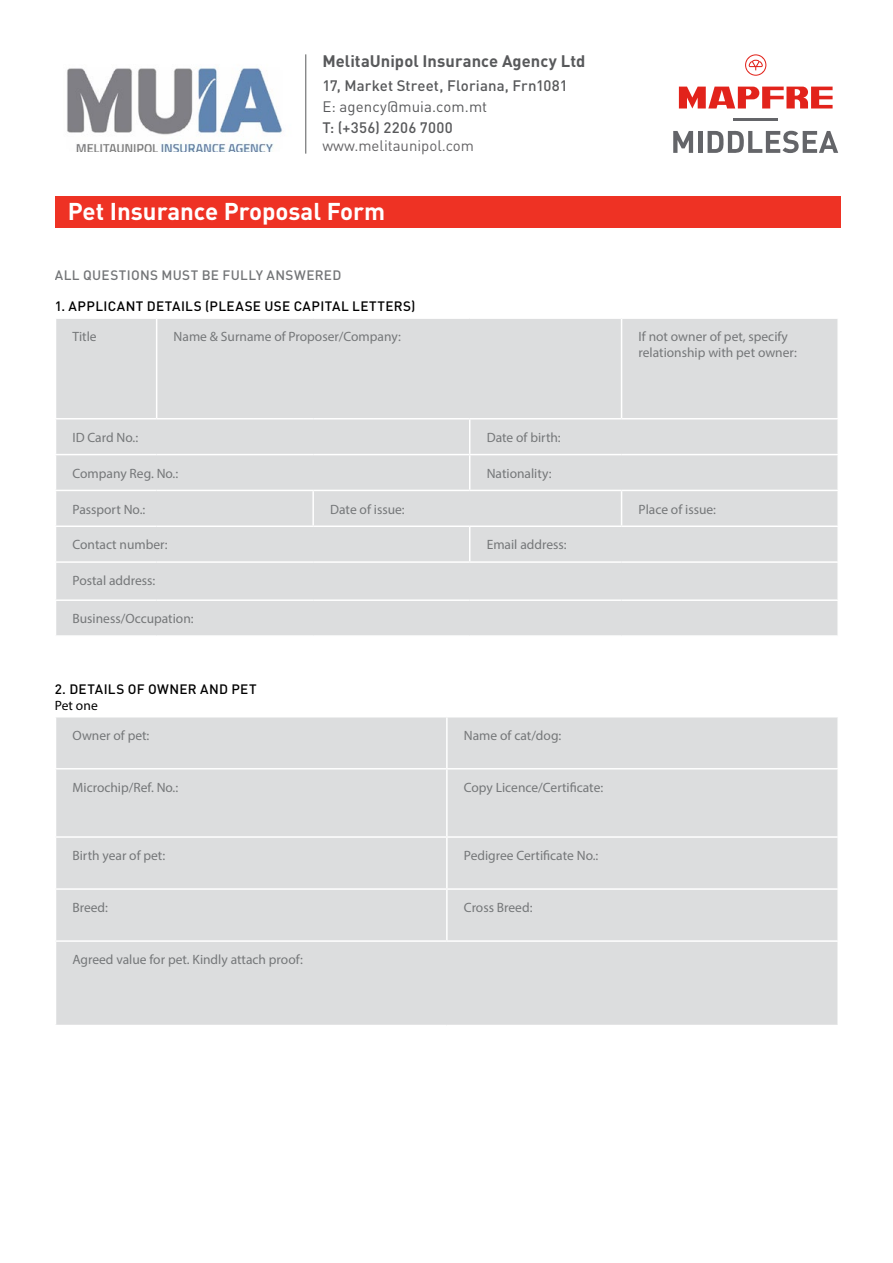
<style>
.page{position:relative;width:893px;height:1263px;background:#fff}
.page>*{position:absolute;margin:0;border:0;box-sizing:border-box;transform-origin:0 0}
.t1{font:700 24px "DIN Pro";color:#fff}
.t2{font:700 16.5px "DIN Pro";letter-spacing:.005em;color:#58595b}
.t3{font:500 15px "DIN Pro";letter-spacing:.01em;color:#58595b}
.t4{font:15px "DIN Pro";letter-spacing:.005em;color:#58595b}
.t5{font:15px "DIN Pro";color:#646365}
.t6{font:13.5px/16.2px "Myriad Pro";color:#757779}
.t7{font:500 13.5px "DIN Pro";letter-spacing:.03em;color:#000}
.t8{font:500 13.5px "DIN Pro";letter-spacing:.03em;color:#737577}
.t9{font:13.5px "Myriad Pro";letter-spacing:.005em;color:#000}
</style>
<div class="page">
<div style="left:55px;top:196px;width:785px;height:31px;background:#ee3224"></div>
<div style="left:56px;top:319px;width:781px;height:316px;background:#dcddde"></div>
<div style="left:470px;top:455px;width:367px;height:106px;background:#dcddde"></div>
<hr style="left:156px;top:319px;width:1px;height:99px;background:#fff">
<hr style="left:621px;top:319px;width:1px;height:99px;background:#fff">
<hr style="left:55px;top:454px;width:102px;height:1px;background:#fff">
<hr style="left:157px;top:454px;width:156px;height:1px;background:#fff">
<hr style="left:313px;top:454px;width:157px;height:1px;background:#fff">
<hr style="left:55px;top:490px;width:102px;height:1px;background:#fff">
<hr style="left:157px;top:490px;width:156px;height:1px;background:#fff">
<hr style="left:55px;top:525px;width:102px;height:2px;background:#fff">
<hr style="left:157px;top:525px;width:156px;height:2px;background:#fff">
<hr style="left:55px;top:561px;width:102px;height:2px;background:#fff">
<hr style="left:157px;top:561px;width:156px;height:2px;background:#fff">
<hr style="left:313px;top:561px;width:157px;height:2px;background:#fff">
<hr style="left:55px;top:599px;width:102px;height:2px;background:#fff">
<hr style="left:157px;top:599px;width:156px;height:2px;background:#fff">
<hr style="left:313px;top:599px;width:157px;height:2px;background:#fff">
<hr style="left:470px;top:599px;width:152px;height:2px;background:#fff">
<hr style="left:622px;top:599px;width:217px;height:2px;background:#fff">
<hr style="left:55px;top:418px;width:102px;height:1px;background:#fff">
<hr style="left:157px;top:418px;width:156px;height:1px;background:#fff">
<hr style="left:313px;top:418px;width:157px;height:1px;background:#fff">
<hr style="left:470px;top:418px;width:152px;height:1px;background:#fff">
<hr style="left:469px;top:419px;width:1px;height:35px;background:#fff">
<hr style="left:622px;top:418px;width:217px;height:1px;background:#fff">
<hr style="left:470px;top:454px;width:152px;height:1px;background:#fff">
<hr style="left:469px;top:455px;width:1px;height:35px;background:#fff">
<hr style="left:622px;top:454px;width:217px;height:1px;background:#fff">
<hr style="left:313px;top:490px;width:157px;height:1px;background:#fff">
<hr style="left:312px;top:491px;width:2px;height:34px;background:#fff">
<hr style="left:470px;top:490px;width:152px;height:1px;background:#fff">
<hr style="left:622px;top:490px;width:217px;height:1px;background:#fff">
<hr style="left:621px;top:491px;width:1px;height:34px;background:#fff">
<hr style="left:313px;top:525px;width:157px;height:2px;background:#fff">
<hr style="left:470px;top:525px;width:152px;height:2px;background:#fff">
<hr style="left:469px;top:527px;width:1px;height:34px;background:#fff">
<hr style="left:622px;top:525px;width:217px;height:2px;background:#fff">
<hr style="left:470px;top:561px;width:152px;height:2px;background:#fff">
<hr style="left:622px;top:561px;width:217px;height:2px;background:#fff">
<div style="left:56px;top:717px;width:781px;height:223px;background:#dcddde"></div>
<div style="left:56px;top:941px;width:782px;height:84px;background:#dcddde"></div>
<hr style="left:446px;top:717px;width:2px;height:51px;background:#fff">
<hr style="left:55px;top:768px;width:392px;height:1px;background:#fff">
<hr style="left:447px;top:768px;width:392px;height:1px;background:#fff">
<hr style="left:446px;top:769px;width:2px;height:67px;background:#fff">
<hr style="left:55px;top:836px;width:392px;height:2px;background:#fff">
<hr style="left:447px;top:836px;width:392px;height:2px;background:#fff">
<hr style="left:446px;top:838px;width:2px;height:50px;background:#fff">
<hr style="left:447px;top:888px;width:392px;height:2px;background:#fff">
<hr style="left:55px;top:888px;width:392px;height:2px;background:#fff">
<hr style="left:446px;top:890px;width:2px;height:50px;background:#fff">
<hr style="left:55px;top:940px;width:392px;height:2px;background:#fff">
<hr style="left:447px;top:940px;width:392px;height:2px;background:#fff">
<svg style="left:745px;top:54px;width:21px;height:22px"></svg>
<svg style="left:679px;top:87px;width:154px;height:21px"></svg>
<hr style="left:734px;top:119px;width:44px;height:2px;background:#646569">
<svg style="left:673px;top:131px;width:20px;height:22px"></svg>
<hr style="left:698px;top:131px;width:4px;height:22px;background:#646569">
<svg style="left:708px;top:130px;width:130px;height:23px"></svg>
<hr style="left:305px;top:54px;width:1px;height:100px;background:#58595b">
<img style="left:67px;top:68px;width:215px;height:84px">
<p class="t2" style="left:322px;top:47px;width:265px">MelitaUnipol Insurance Agency Ltd</p>
<p class="t3" style="left:322px;top:73px;width:247px">17, Market Street, Floriana, Frn1081</p>
<p class="t4" style="left:322px;top:95px;width:166px">E: agency@muia.com.mt</p>
<p class="t3" style="left:322px;top:115px;width:132px">T: (+356) 2206 7000</p>
<p class="t5" style="left:322px;top:134px;width:153px">www.melitaunipol.com</p>
<h1 class="t1" style="left:68px;top:192px;width:319px">Pet Insurance Proposal Form</h1>
<p class="t8" style="left:55px;top:264px;width:288px">ALL QUESTIONS MUST BE FULLY ANSWERED</p>
<p class="t7" style="left:55px;top:296px;width:362px">1. APPLICANT DETAILS (PLEASE USE CAPITAL LETTERS)</p>
<p class="t6" style="left:73px;top:328px;width:26px">Title</p>
<p class="t6" style="left:174px;top:328px;width:229px">Name &amp; Surname of Proposer/Company:</p>
<p class="t6" style="left:639px;top:328px;width:160px">If not owner of pet, specify relationship with pet owner:</p>
<p class="t6" style="left:73px;top:429px;width:67px">ID Card No.:</p>
<p class="t6" style="left:487px;top:429px;width:76px">Date of birth:</p>
<p class="t6" style="left:73px;top:465px;width:107px">Company Reg. No.:</p>
<p class="t6" style="left:487px;top:465px;width:66px">Nationality:</p>
<p class="t6" style="left:73px;top:501px;width:74px">Passport No.:</p>
<p class="t6" style="left:330px;top:501px;width:76px">Date of issue:</p>
<p class="t6" style="left:639px;top:501px;width:79px">Place of issue:</p>
<p class="t6" style="left:73px;top:536px;width:97px">Contact number:</p>
<p class="t6" style="left:487px;top:536px;width:81px">Email address:</p>
<p class="t6" style="left:73px;top:572px;width:84px">Postal address:</p>
<p class="t6" style="left:73px;top:610px;width:123px">Business/Occupation:</p>
<p class="t7" style="left:55px;top:678px;width:203px">2. DETAILS OF OWNER AND PET</p>
<p class="t9" style="left:55px;top:697px;width:45px">Pet one</p>
<p class="t6" style="left:73px;top:727px;width:78px">Owner of pet:</p>
<p class="t6" style="left:464px;top:727px;width:99px">Name of cat/dog:</p>
<p class="t6" style="left:73px;top:779px;width:107px">Microchip/Ref. No.:</p>
<p class="t6" style="left:464px;top:779px;width:141px">Copy Licence/Certificate:</p>
<p class="t6" style="left:73px;top:847px;width:94px">Birth year of pet:</p>
<p class="t6" style="left:464px;top:847px;width:136px">Pedigree Certificate No.:</p>
<p class="t6" style="left:73px;top:899px;width:37px">Breed:</p>
<p class="t6" style="left:464px;top:899px;width:70px">Cross Breed:</p>
<p class="t6" style="left:73px;top:951px;width:232px">Agreed value for pet. Kindly attach proof:</p>
</div>
